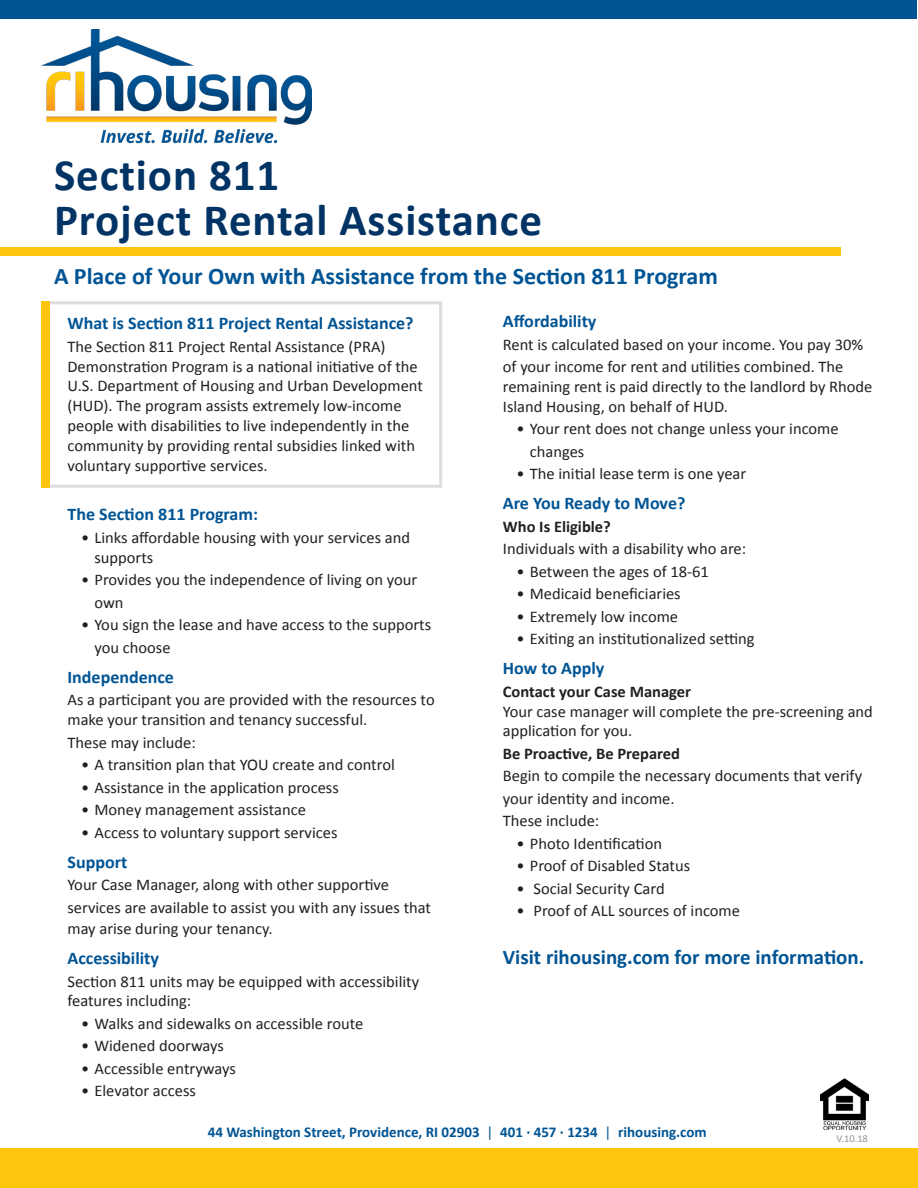
<style>
.page{position:relative;width:918px;height:1188px;background:#fff}
.page>*{position:absolute;margin:0;border:0;box-sizing:border-box;transform-origin:0 0}
.t1{font:700 45px "Calibri";letter-spacing:.02em;color:#013364}
.t2{font:700 23.7px "Calibri";color:#015494}
.t3{font:700 20.85px "Calibri";color:#015494}
.t4{font:700 17.85px "Calibri";color:#015494}
.t5{font:16.35px/19.8px "Calibri";color:#231f20}
.t6{font:700 16.35px "Calibri";color:#231f20}
.t7{font:700 15px "Calibri";color:#015494}
.step_body{font:10.5px "Calibri";color:#939598}
.s1{font-weight:400}
</style>
<div class="page">
<img style="left:42px;top:29px;width:269px;height:115px">
<div style="left:0;top:248px;width:840px;height:8px;background:#fec50d"></div>
<div style="left:0;top:1148px;width:918px;height:40px;background:#fec50d"></div>
<div style="left:1px;top:0;width:916px;height:18px;background:#015494"></div>
<img style="left:821px;top:1078px;width:47px;height:51px">
<div style="left:42px;top:301px;width:400px;height:187px;border:3px solid #ddddde"></div>
<div style="left:42px;top:301px;width:8px;height:187px;background:#fec50d"></div>
<p class="t1" style="left:54px;top:147px;width:227px">Section 811</p>
<p class="t1" style="left:54px;top:192px;width:490px">Project Rental Assistance</p>
<p class="t2" style="left:54px;top:261px;width:666px">A Place of Your Own with Assistance from the Section 811 Program</p>
<p class="t4" style="left:68px;top:312px;width:348px">What is Section 811 Project Rental Assistance?</p>
<p class="t5" style="left:68px;top:336px;width:357px">The Section 811 Project Rental Assistance (PRA)<br>Demonstration Program is a national initiative of the U.S. Department of Housing and Urban Development (HUD). The program assists extremely low-income people with disabilities to live independently in the community by providing rental subsidies linked with voluntary supportive services.</p>
<p class="t4" style="left:68px;top:503px;width:192px">The Section 811 Program:</p>
<p class="t5" style="left:94px;top:527px;width:317px;text-indent:-14px">• Links affordable housing with your services and supports</p>
<p class="t5" style="left:94px;top:568px;width:324px;line-height:22.5px;text-indent:-14px">• Provides you the independence of living on your own</p>
<p class="t5" style="left:94px;top:613px;width:338px;line-height:22.5px;text-indent:-14px">• You sign the lease and have access to the supports you choose</p>
<p class="t4" style="left:68px;top:666px;width:108px">Independence</p>
<p class="t5" style="left:68px;top:689px;width:369px">As a participant you are provided with the resources to make your transition and tenancy successful.</p>
<p class="t5" style="left:68px;top:731px;width:130px">These may include:</p>
<p class="t5" style="left:81px;top:754px;width:315px">• A transition plan that YOU create and control</p>
<p class="t5" style="left:81px;top:776px;width:259px">• Assistance in the application process</p>
<p class="t5" style="left:81px;top:799px;width:226px">• Money management assistance</p>
<p class="t5" style="left:81px;top:821px;width:258px">• Access to voluntary support services</p>
<p class="t4" style="left:68px;top:851px;width:61px">Support</p>
<p class="t5" style="left:68px;top:873px;width:365px;line-height:22px">Your Case Manager, along with other supportive services are available to assist you with any issues that may arise during your tenancy.</p>
<p class="t4" style="left:68px;top:947px;width:93px">Accessibility</p>
<p class="t5" style="left:68px;top:971px;width:353px">Section 811 units may be equipped with accessibility features including:</p>
<p class="t5" style="left:81px;top:1013px;width:284px">• Walks and sidewalks on accessible route</p>
<p class="t5" style="left:81px;top:1035px;width:145px">• Widened doorways</p>
<p class="t5" style="left:81px;top:1058px;width:156px">• Accessible entryways</p>
<p class="t5" style="left:81px;top:1080px;width:116px">• Elevator access</p>
<p class="t4" style="left:503px;top:310px;width:95px">Affordability</p>
<p class="t5" style="left:503px;top:332px;width:362px;line-height:22.5px">Rent is calculated based on your income. You pay 30% of your income for rent and utilities combined. The</p>
<p class="t5" style="left:503px;top:376px;width:371px">remaining rent is paid directly to the landlord by Rhode<br>Island Housing, on behalf of HUD.</p>
<p class="t5" style="left:530px;top:417px;width:310px;line-height:22.5px;text-indent:-14px">• Your rent does not change unless your income changes</p>
<p class="t5" style="left:516px;top:463px;width:231px">• The initial lease term is one year</p>
<p class="t4" style="left:503px;top:492px;width:184px">Are You Ready to Move?</p>
<p class="t6" style="left:503px;top:516px;width:110px">Who Is Eligible?</p>
<p class="t5" style="left:503px;top:538px;width:245px">Individuals with a disability who are:</p>
<p class="t5" style="left:516px;top:561px;width:194px">• Between the ages of 18-61</p>
<p class="t5" style="left:516px;top:583px;width:166px">• Medicaid beneficiaries</p>
<p class="t5" style="left:516px;top:606px;width:163px">• Extremely low income</p>
<p class="t5" style="left:516px;top:628px;width:240px">• Exiting an institutionalized setting</p>
<p class="t4" style="left:503px;top:657px;width:103px">How to Apply</p>
<p class="t6" style="left:503px;top:681px;width:190px">Contact your Case Manager</p>
<p class="t5" style="left:503px;top:700px;width:372px">Your case manager will complete the pre-screening and application for you.</p>
<p class="t6" style="left:503px;top:743px;width:179px">Be Proactive, Be Prepared</p>
<p class="t5" style="left:503px;top:764px;width:361px;line-height:22.5px">Begin to compile the necessary documents that verify your identity and income.</p>
<p class="t5" style="left:503px;top:810px;width:98px">These include:</p>
<p class="t5" style="left:516px;top:833px;width:147px">• Photo Identification</p>
<p class="t5" style="left:516px;top:855px;width:175px">• Proof of Disabled Status</p>
<p class="t5" style="left:516px;top:878px;width:150px">• Social Security Card</p>
<p class="t5" style="left:516px;top:900px;width:225px">• Proof of ALL sources of income</p>
<p class="t3" style="left:503px;top:944px;width:363px">Visit rihousing.com for more information.</p>
<p class="t7" style="left:208px;top:1123px;width:500px">44 Washington Street, Providence, RI 02903 <span class="s1">|</span> 401 · 457 · 1234 <span class="s1">|</span> rihousing.com</p>
<p class="step_body" style="left:836px;top:1132px;width:33px">V.10.18</p>
</div>
